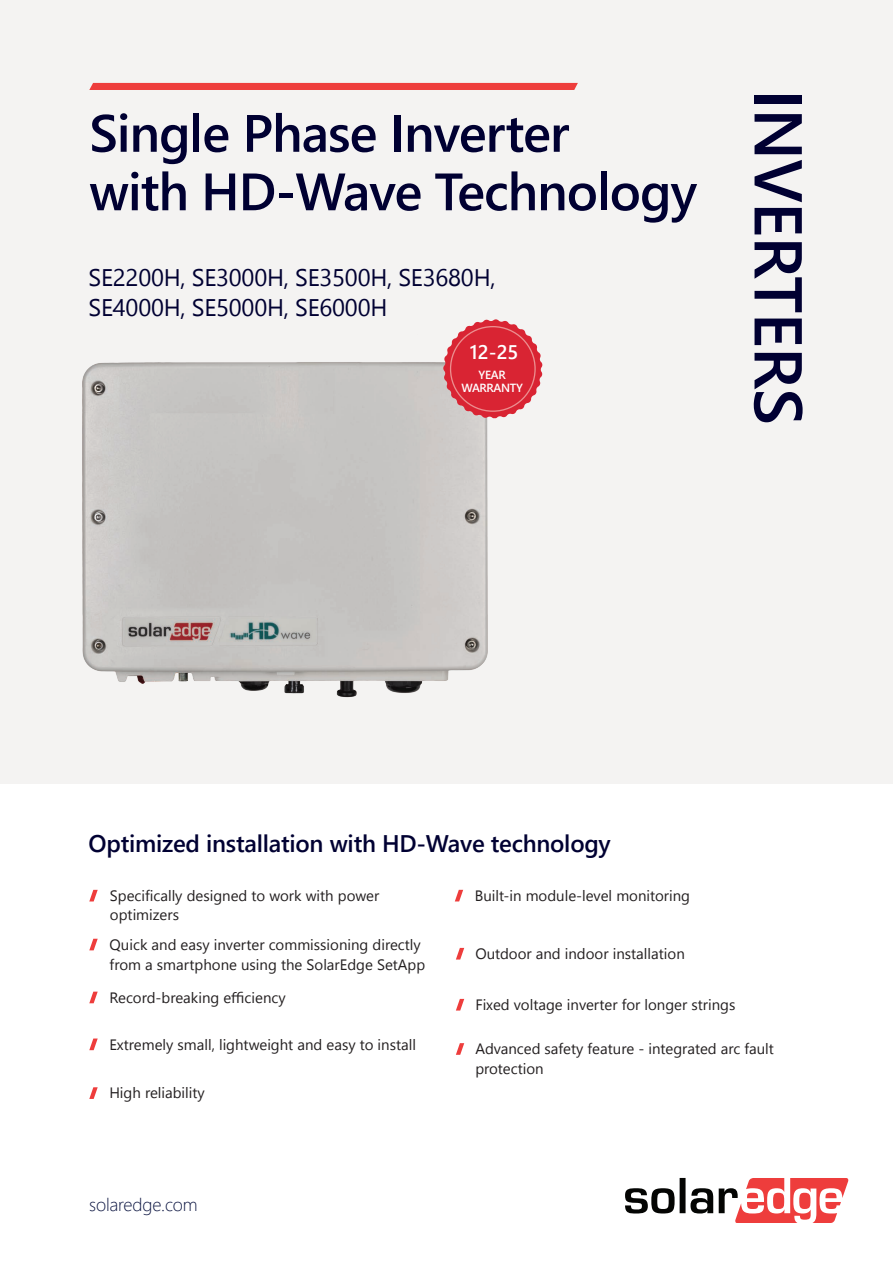
<style>
.page{position:relative;width:893px;height:1263px;background:#fff}
.page>*{position:absolute;margin:0;border:0;box-sizing:border-box;transform-origin:0 0}
.t1{font:600 67.5px "Segoe UI";letter-spacing:-.01em;color:#000032}
.t2{font:600 52.5px/58.5px "Segoe UI";letter-spacing:-.02em;color:#000032}
.t3{font:24px/30px "Segoe UI";letter-spacing:-.01em;color:#000032}
.t4{font:600 24px "Segoe UI";letter-spacing:-.01em;color:#000032}
.t5{font:600 19.65px "Segoe UI";color:#fff}
.t6{font:300 18px "Segoe UI";letter-spacing:-.01em;color:#0d1642}
.t7{font:15px/19.6px "Segoe UI";color:#231f20}
.t8{font:600 11.85px/13px "Segoe UI";letter-spacing:-.03em;color:#fff;text-align:center}
</style>
<div class="page">
<div style="left:0;top:0;width:893px;height:1249px;background:#f4f3f2"></div>
<div style="left:0;top:784px;width:893px;height:479px;background:#fff"></div>
<svg style="left:625px;top:1178px;width:223px;height:45px"></svg>
<div style="left:89px;top:83px;width:489px;height:7px;background:#ee3d3c"></div>
<img style="left:82px;top:362px;width:414px;height:336px">
<svg style="left:89px;top:890px;width:9px;height:11px"></svg>
<svg style="left:456px;top:948px;width:8px;height:11px"></svg>
<svg style="left:456px;top:999px;width:8px;height:11px"></svg>
<svg style="left:456px;top:1043px;width:8px;height:12px"></svg>
<svg style="left:89px;top:939px;width:9px;height:11px"></svg>
<svg style="left:89px;top:992px;width:9px;height:11px"></svg>
<svg style="left:89px;top:1038px;width:9px;height:12px"></svg>
<svg style="left:89px;top:1087px;width:9px;height:12px"></svg>
<svg style="left:455px;top:890px;width:8px;height:11px"></svg>
<svg style="left:443px;top:319px;width:100px;height:99px"></svg>
<h2 class="t2" style="left:89px;top:103px;width:609px">Single Phase Inverter<br>with HD-Wave Technology</h2>
<h3 class="t3" style="left:89px;top:262px;width:409px">SE2200H, SE3000H, SE3500H, SE3680H,<br>SE4000H, SE5000H, SE6000H</h3>
<h3 class="t5" style="left:470px;top:336px;width:50px">12-25</h3>
<p class="t8" style="left:461px;top:368px;width:63px">YEAR<br>WARRANTY</p>
<h1 class="t1" style="left:833px;top:89px;width:337px;rotate:90deg">INVERTERS</h1>
<h3 class="t4" style="left:89px;top:824px;width:524px">Optimized installation with HD-Wave technology</h3>
<p class="t7" style="left:110px;top:885px;width:271px">Specifically designed to work with power optimizers</p>
<p class="t7" style="left:475px;top:943px;width:211px">Outdoor and indoor installation</p>
<p class="t7" style="left:475px;top:994px;width:262px">Fixed voltage inverter for longer strings</p>
<p class="t7" style="left:475px;top:1039px;width:300px">Advanced safety feature - integrated arc fault protection</p>
<p class="t7" style="left:475px;top:885px;width:217px">Built-in module-level monitoring</p>
<p class="t7" style="left:110px;top:935px;width:317px">Quick and easy inverter commissioning directly from a smartphone using the SolarEdge SetApp</p>
<p class="t7" style="left:110px;top:988px;width:178px">Record-breaking efficiency</p>
<p class="t7" style="left:109px;top:1034px;width:308px">Extremely small, lightweight and easy to install</p>
<p class="t7" style="left:109px;top:1083px;width:97px">High reliability</p>
<p class="t6" style="left:89px;top:1188px;width:110px">solaredge.com</p>
</div>
